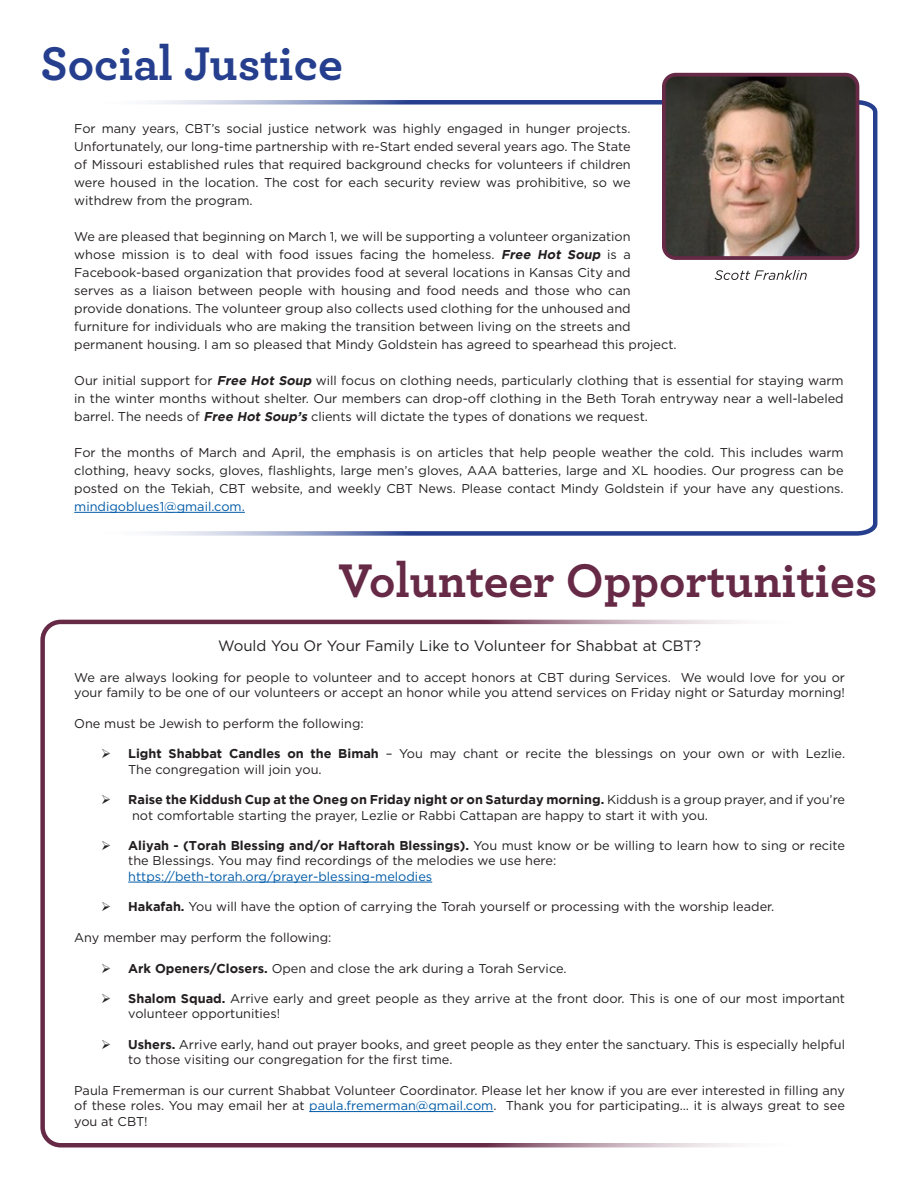
<style>
.page{position:relative;width:918px;height:1188px;background:#fff}
.page>*{position:absolute;margin:0;border:0;box-sizing:border-box;transform-origin:0 0}
.t1{font:700 49.5px "Archer";color:#662946}
.t2{font:700 49.5px "Archer";color:#253f8e}
.t3{font:15px "Gotham";color:#231f20}
.t4{font:12.75px/18px "Gotham";color:#231f20}
.t5{font:12.75px "Gotham";color:#015ba8}
.s1{font-weight:700;font-style:italic}
.s2{color:#015ba8}
.s3{font-weight:700}
</style>
<div class="page">
<div style="left:40px;top:620px;width:781px;height:528px;border:4px solid #662946;border-radius:18px"></div>
<svg style="left:74px;top:99px;width:804px;height:437px"></svg>
<hr style="left:74px;top:512px;width:171px;height:1px;background:#015ba8">
<hr style="left:128px;top:882px;width:304px;height:1px;background:#015ba8">
<hr style="left:309px;top:1111px;width:184px;height:1px;background:#015ba8">
<img style="left:664px;top:75px;width:193px;height:183px">
<div style="left:662px;top:73px;width:197px;height:187px;border:4px solid #662946;border-radius:12px"></div>
<svg style="left:715px;top:270px;width:92px;height:10px"></svg>
<p class="t2" style="left:40px;top:25px;width:304px">Social Justice</p>
<p class="t4" style="left:74px;top:119px;width:558px;text-align:justify">For many years, CBT’s social justice network was highly engaged in hunger projects.<br>Unfortunately, our long-time partnership with re-Start ended several years ago. The State of Missouri established rules that required background checks for volunteers if children were housed in the location. The cost for each security review was prohibitive, so we withdrew from the program.</p>
<p class="t4" style="left:74px;top:227px;width:604px">We are pleased that beginning on March 1, we will be supporting a volunteer organization<br>whose mission is to deal with food issues facing the homeless. <span class="s1">Free Hot Soup</span> is a Facebook-based organization that provides food at several locations in Kansas City and<br>serves as a liaison between people with housing and food needs and those who can provide donations. The volunteer group also collects used clothing for the unhoused and furniture for individuals who are making the transition between living on the streets and permanent housing. I am so pleased that Mindy Goldstein has agreed to spearhead this project.</p>
<p class="t4" style="left:74px;top:371px;width:771px;text-align:justify">Our initial support for <span class="s1">Free Hot Soup</span> will focus on clothing needs, particularly clothing that is essential for staying warm in the winter months without shelter. Our members can drop-off clothing in the Beth Torah entryway near a well-labeled barrel. The needs of <span class="s1">Free Hot Soup’s</span> clients will dictate the types of donations we request.</p>
<p class="t4" style="left:74px;top:443px;width:771px;text-align:justify">For the months of March and April, the emphasis is on articles that help people weather the cold. This includes warm clothing, heavy socks, gloves, flashlights, large men’s gloves, AAA batteries, large and XL hoodies. Our progress can be posted on the Tekiah, CBT website, and weekly CBT News. Please contact Mindy Goldstein if your have any questions. <span class="s2">mindigoblues1@gmail.com.</span></p>
<p class="t1" style="left:338px;top:541px;width:541px">Volunteer Opportunities</p>
<p class="t3" style="left:218px;top:636px;width:485px">Would You Or Your Family Like to Volunteer for Shabbat at CBT?</p>
<p class="t4" style="left:74px;top:669px;width:772px;line-height:15.3px">We are always looking for people to volunteer and to accept honors at CBT during Services. We would love for you or your family to be one of our volunteers or accept an honor while you attend services on Friday night or Saturday morning!</p>
<p class="t4" style="left:74px;top:714px;width:291px">One must be Jewish to perform the following:</p>
<p class="t4" style="left:128px;top:746px;width:718px;line-height:15.3px;text-indent:-27px">➢ <span class="s3">Light Shabbat Candles on the Bimah</span> – You may chant or recite the blessings on your own or with Lezlie.<br>The congregation will join you.</p>
<p class="t4" style="left:132px;top:792px;width:715px;line-height:15.3px;text-indent:-31px">➢ <span class="s3">Raise the Kiddush Cup at the Oneg on Friday night or on Saturday morning.</span> Kiddush is a group prayer, and if you’re not comfortable starting the prayer, Lezlie or Rabbi Cattapan are happy to start it with you.</p>
<p class="t4" style="left:128px;top:838px;width:718px;line-height:15.3px;text-indent:-27px">➢ <span class="s3">Aliyah - (Torah Blessing and/or Haftorah Blessings).</span> You must know or be willing to learn how to sing or recite the Blessings. You may find recordings of the melodies we use here:</p>
<p class="t5" style="left:128px;top:868px;width:305px">https://beth-torah.org/prayer-blessing-melodies</p>
<p class="t4" style="left:101px;top:898px;width:675px">➢ <span class="s3">Hakafah.</span> You will have the option of carrying the Torah yourself or processing with the worship leader.</p>
<p class="t4" style="left:74px;top:928px;width:259px">Any member may perform the following:</p>
<p class="t4" style="left:101px;top:959px;width:467px">➢ <span class="s3">Ark Openers/Closers.</span> Open and close the ark during a Torah Service.</p>
<p class="t4" style="left:128px;top:991px;width:718px;line-height:15.3px;text-indent:-27px">➢ <span class="s3">Shalom Squad.</span> Arrive early and greet people as they arrive at the front door. This is one of our most important volunteer opportunities!</p>
<p class="t4" style="left:128px;top:1037px;width:718px;line-height:15.3px;text-indent:-27px">➢ <span class="s3">Ushers.</span> Arrive early, hand out prayer books, and greet people as they enter the sanctuary. This is especially helpful to those visiting our congregation for the first time.</p>
<p class="t4" style="left:74px;top:1083px;width:772px;line-height:15.3px;text-align:justify">Paula Fremerman is our current Shabbat Volunteer Coordinator. Please let her know if you are ever interested in filling any of these roles. You may email her at <span class="s2">paula.fremerman@gmail.com</span>. Thank you for participating… it is always great to see you at CBT!</p>
</div>
